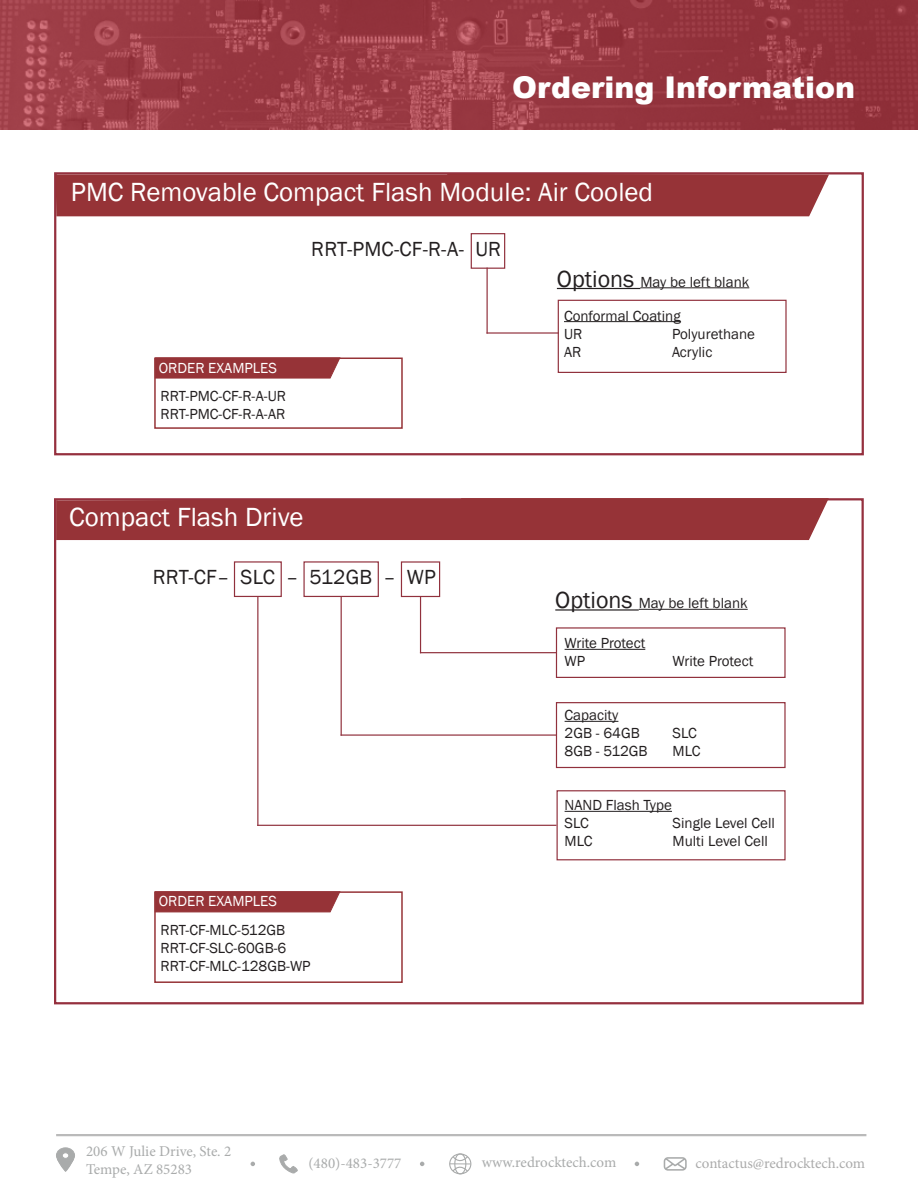
<style>
.page{position:relative;width:918px;height:1188px;background:#fff}
.page>*{position:absolute;margin:0;border:0;box-sizing:border-box;transform-origin:0 0}
.t1{font:900 30px "Arial";color:#fff}
.t2{font:27px "Franklin Gothic";color:#fff}
.t3{font:21px "Franklin Gothic";letter-spacing:.01em;color:#231f20}
.t4{font:15px "Franklin Gothic";color:#231f20}
.t5{font:15px "Minion Pro";color:#a9abab}
.t6{font:15px "Franklin Gothic";color:#fff}
.t7{font:15px "Minion Pro";letter-spacing:-.005em;color:#ababab}
.s1{font-size:24px}
</style>
<div class="page">
<div style="left:54px;top:172px;width:810px;height:283px;border:2px solid #95303e"></div>
<hr style="left:564px;top:321px;width:117px;height:1px;background:#231f20">
<div style="left:558px;top:300px;width:229px;height:73px;border:1px solid #91313d"></div>
<div style="left:471px;top:233px;width:34px;height:36px;border:1px solid #91313d"></div>
<hr style="left:487px;top:268px;width:1px;height:66px;background:#91313d">
<hr style="left:487px;top:332px;width:72px;height:2px;background:#91313d">
<svg style="left:154px;top:357px;width:187px;height:22px;background:#9c3f43"></svg>
<div style="left:154px;top:358px;width:249px;height:71px;border:2px solid #963337"></div>
<hr style="left:557px;top:288px;width:83px;height:1px;background:#231f20">
<hr style="left:640px;top:287px;width:109px;height:1px;background:#231f20">
<hr style="left:565px;top:649px;width:80px;height:1px;background:#231f20">
<hr style="left:565px;top:721px;width:53px;height:1px;background:#231f20">
<hr style="left:565px;top:811px;width:107px;height:1px;background:#231f20">
<div style="left:556px;top:627px;width:230px;height:51px;border:1px solid #91313d"></div>
<div style="left:556px;top:702px;width:230px;height:66px;border:1px solid #91313d"></div>
<div style="left:401px;top:561px;width:39px;height:36px;border:1px solid #91313d"></div>
<hr style="left:341px;top:597px;width:1px;height:139px;background:#91313d">
<hr style="left:341px;top:734px;width:216px;height:2px;background:#91313d">
<hr style="left:420px;top:652px;width:137px;height:1px;background:#91313d">
<svg style="left:157px;top:894px;width:183px;height:19px;background:#9c3f42"></svg>
<div style="left:154px;top:891px;width:249px;height:92px;border:2px solid #963337"></div>
<hr style="left:555px;top:609px;width:84px;height:2px;background:#231f20">
<hr style="left:639px;top:609px;width:109px;height:1px;background:#231f20">
<div style="left:234px;top:561px;width:48px;height:36px;border:1px solid #91313d"></div>
<hr style="left:257px;top:597px;width:1px;height:229px;background:#91313d">
<div style="left:557px;top:790px;width:229px;height:70px;border:1px solid #91313d"></div>
<hr style="left:257px;top:825px;width:300px;height:1px;background:#91313d">
<div style="left:55px;top:173px;width:775px;height:44px;background:#963337"></div>
<div style="left:55px;top:498px;width:775px;height:43px;background:#963337"></div>
<div style="left:303px;top:561px;width:76px;height:36px;border:1px solid #91313d"></div>
<hr style="left:420px;top:597px;width:1px;height:56px;background:#91313d">
<img style="left:0;top:0;width:918px;height:129px">
<hr style="left:56px;top:1134px;width:810px;height:2px;background:#bababa">
<svg style="left:663px;top:1157px;width:24px;height:14px"></svg>
<div style="left:56px;top:1148px;width:19px;height:15px;background:#a9abab;border-radius:50%"></div>
<div style="left:56px;top:1148px;width:19px;height:15px;border:1px solid #aaacac;border-radius:50%"></div>
<svg style="left:56px;top:1153px;width:18px;height:19px"></svg>
<svg style="left:280px;top:1155px;width:18px;height:18px"></svg>
<div style="left:449px;top:1153px;width:22px;height:21px;border:1px solid #a9abab;border-radius:50%"></div>
<svg style="left:450px;top:1155px;width:21px;height:18px"></svg>
<div style="left:454px;top:1153px;width:12px;height:21px;border:1px solid #a9abab;border-radius:50%"></div>
<svg style="left:251px;top:1162px;width:4px;height:4px"></svg>
<svg style="left:420px;top:1162px;width:4px;height:4px"></svg>
<svg style="left:635px;top:1162px;width:4px;height:4px"></svg>
<p class="t1" style="left:512px;top:66px;width:344px">Ordering Information</p>
<p class="t2" style="left:71px;top:175px;width:584px">PMC Removable Compact Flash Module: Air Cooled</p>
<p class="t3" style="left:311px;top:236px;width:191px">RRT-PMC-CF-R-A- UR</p>
<p class="t6" style="left:159px;top:358px;width:120px">ORDER EXAMPLES</p>
<p class="t4" style="left:161px;top:387px;width:127px">RRT-PMC-CF-R-A-UR</p>
<p class="t4" style="left:161px;top:405px;width:126px">RRT-PMC-CF-R-A-AR</p>
<p class="t2" style="left:69px;top:500px;width:236px">Compact Flash Drive</p>
<p class="t3" style="left:153px;top:564px;width:285px">RRT-CF– SLC – 512GB – WP</p>
<p class="t6" style="left:159px;top:892px;width:120px">ORDER EXAMPLES</p>
<p class="t4" style="left:161px;top:920px;width:126px">RRT-CF-MLC-512GB</p>
<p class="t4" style="left:161px;top:938px;width:127px">RRT-CF-SLC-60GB-6</p>
<p class="t4" style="left:161px;top:956px;width:152px">RRT-CF-MLC-128GB-WP</p>
<p class="t4" style="left:557px;top:272px;width:194px"><span class="s1">Options</span> May be left blank</p>
<p class="t4" style="left:564px;top:306px;width:118px">Conformal Coating</p>
<p class="t4" style="left:564px;top:324px;width:20px">UR</p>
<p class="t4" style="left:672px;top:324px;width:85px">Polyurethane</p>
<p class="t4" style="left:564px;top:342px;width:19px">AR</p>
<p class="t4" style="left:672px;top:342px;width:42px">Acrylic</p>
<p class="t4" style="left:555px;top:594px;width:194px"><span class="s1">Options</span> May be left blank</p>
<p class="t4" style="left:565px;top:634px;width:82px">Write Protect</p>
<p class="t4" style="left:565px;top:652px;width:22px">WP</p>
<p class="t4" style="left:673px;top:652px;width:82px">Write Protect</p>
<p class="t4" style="left:565px;top:706px;width:55px">Capacity</p>
<p class="t4" style="left:565px;top:724px;width:77px">2GB - 64GB</p>
<p class="t4" style="left:673px;top:724px;width:26px">SLC</p>
<p class="t4" style="left:565px;top:742px;width:85px">8GB - 512GB</p>
<p class="t4" style="left:673px;top:742px;width:29px">MLC</p>
<p class="t4" style="left:565px;top:796px;width:109px">NAND Flash Type</p>
<p class="t4" style="left:565px;top:814px;width:26px">SLC</p>
<p class="t4" style="left:673px;top:814px;width:104px">Single Level Cell</p>
<p class="t4" style="left:565px;top:832px;width:29px">MLC</p>
<p class="t4" style="left:673px;top:832px;width:97px">Multi Level Cell</p>
<p class="t5" style="left:86px;top:1141px;width:147px">206 W Julie Drive, Ste. 2</p>
<p class="t5" style="left:86px;top:1159px;width:108px">Tempe, AZ 85283</p>
<p class="t5" style="left:308px;top:1153px;width:95px">(480)-483-3777</p>
<p class="t5" style="left:482px;top:1153px;width:136px">www.redrocktech.com</p>
<p class="t7" style="left:696px;top:1153px;width:171px">contactus@redrocktech.com</p>
</div>
